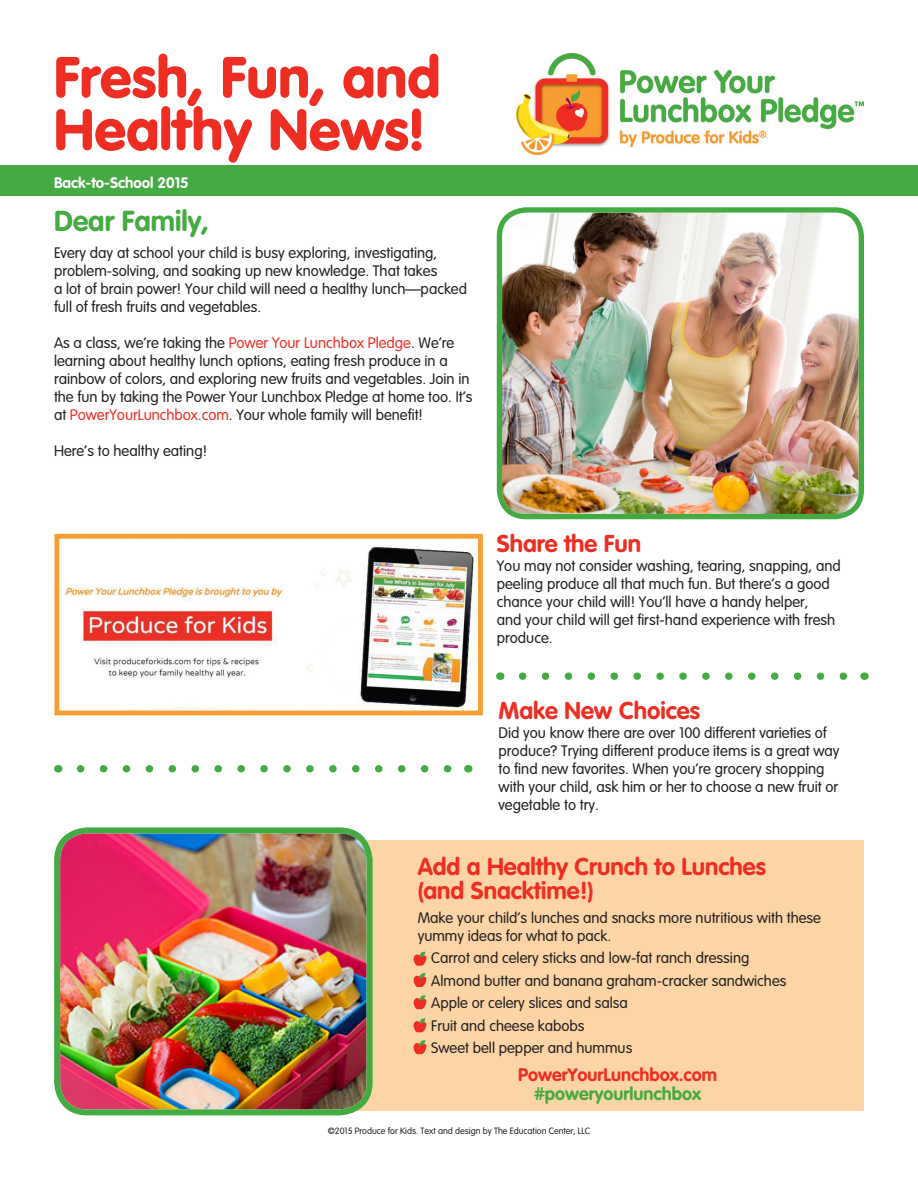
<style>
.page{position:relative;width:918px;height:1188px;background:#fff}
.page>*{position:absolute;margin:0;border:0;box-sizing:border-box;transform-origin:0 0}
.t1{font:900 57px/52.5px "VAG Rounded";letter-spacing:.005em;color:#ee2e22}
.Body_Text{font:700 28.5px "VAG Rounded";color:#44aa42}
.Subhead{font:700 24px/24px "VAG Rounded";color:#ee2e22}
.Bulleted{font:700 18px "VAG Rounded";color:#ee2e22}
.Bulleted-2{font:700 18px "VAG Rounded";color:#44aa42}
.Body_Text-2{font:300 15px/18px "VAG Rounded";color:#231f20}
.Bulleted-3{font:300 15px/18px "VAG Rounded";color:#231f20}
.t2{font:700 15px "VAG Rounded";color:#fff}
.t3{font:300 9px "VAG Rounded";color:#231f20}
.s1{color:#ee2e22}
</style>
<div class="page">
<div style="left:0;top:166px;width:918px;height:30px;background:#44aa42"></div>
<div style="left:326px;top:840px;width:538px;height:271px;background:#fdd4a5"></div>
<svg style="left:413px;top:952px;width:14px;height:14px"></svg>
<svg style="left:413px;top:973px;width:14px;height:14px"></svg>
<svg style="left:413px;top:995px;width:14px;height:15px"></svg>
<svg style="left:413px;top:1018px;width:14px;height:15px"></svg>
<svg style="left:413px;top:1040px;width:14px;height:15px"></svg>
<img style="left:503px;top:213px;width:355px;height:300px">
<div style="left:497px;top:207px;width:367px;height:312px;border:5px solid #44aa42;border-radius:26px"></div>
<svg style="left:523px;top:672px;width:325px;height:8px"></svg>
<img style="left:61px;top:834px;width:305px;height:274px">
<div style="left:54px;top:827px;width:319px;height:288px;border:6px solid #44aa42;border-radius:30px"></div>
<img style="left:517px;top:53px;width:347px;height:101px">
<svg style="left:81px;top:765px;width:371px;height:7px"></svg>
<img style="left:60px;top:546px;width:414px;height:163px">
<div style="left:54px;top:534px;width:429px;height:181px;border:5px solid #f89d31"></div>
<p class="t1" style="left:54px;top:50px;width:388px">Fresh, Fun, and<br>Healthy News!</p>
<p class="t2" style="left:54px;top:174px;width:136px">Back-to-School 2015</p>
<p class="Body_Text" style="left:54px;top:204px;width:157px">Dear Family,</p>
<p class="Body_Text-2" style="left:54px;top:244px;width:415px">Every day at school your child is busy exploring, investigating, problem-solving, and soaking up new knowledge. That takes<br>a lot of brain power! Your child will need a healthy lunch—packed full of fresh fruits and vegetables.</p>
<p class="Body_Text-2" style="left:54px;top:334px;width:420px">As a class, we’re taking the <span class="s1">Power Your Lunchbox Pledge</span>. We’re learning about healthy lunch options, eating fresh produce in a rainbow of colors, and exploring new fruits and vegetables. Join in the fun by taking the Power Your Lunchbox Pledge at home too. It’s at <span class="s1">PowerYourLunchbox.com</span>. Your whole family will benefit!</p>
<p class="Body_Text-2" style="left:54px;top:442px;width:155px">Here’s to healthy eating!</p>
<p class="Subhead" style="left:497px;top:532px;width:146px">Share the Fun</p>
<p class="Body_Text-2" style="left:497px;top:557px;width:345px">You may not consider washing, tearing, snapping, and peeling produce all that much fun. But there’s a good chance your child will! You’ll have a handy helper,<br>and your child will get first-hand experience with fresh produce.</p>
<p class="Subhead" style="left:499px;top:699px;width:203px">Make New Choices</p>
<p class="Body_Text-2" style="left:499px;top:724px;width:342px">Did you know there are over 100 different varieties of produce? Trying different produce items is a great way to find new favorites. When you’re grocery shopping with your child, ask him or her to choose a new fruit or vegetable to try.</p>
<p class="Subhead" style="left:418px;top:855px;width:350px">Add a Healthy Crunch to Lunches (and Snacktime!)</p>
<p class="Bulleted-3" style="left:418px;top:908px;width:405px">Make your child’s lunches and snacks more nutritious with these yummy ideas for what to pack.</p>
<p class="Bulleted-3" style="left:418px;top:949px;width:333px">• Carrot and celery sticks and low-fat ranch dressing</p>
<p class="Bulleted-3" style="left:418px;top:971px;width:370px">• Almond butter and banana graham-cracker sandwiches</p>
<p class="Bulleted-3" style="left:418px;top:994px;width:212px">• Apple or celery slices and salsa</p>
<p class="Bulleted-3" style="left:418px;top:1016px;width:168px">• Fruit and cheese kabobs</p>
<p class="Bulleted-3" style="left:418px;top:1039px;width:216px">• Sweet bell pepper and hummus</p>
<p class="Bulleted" style="left:518px;top:1064px;width:201px">PowerYourLunchbox.com</p>
<p class="Bulleted-2" style="left:534px;top:1083px;width:169px">#poweryourlunchbox</p>
<p class="t3" style="left:328px;top:1126px;width:264px">©2015 Produce for Kids. Text and design by The Education Center, LLC</p>
</div>
